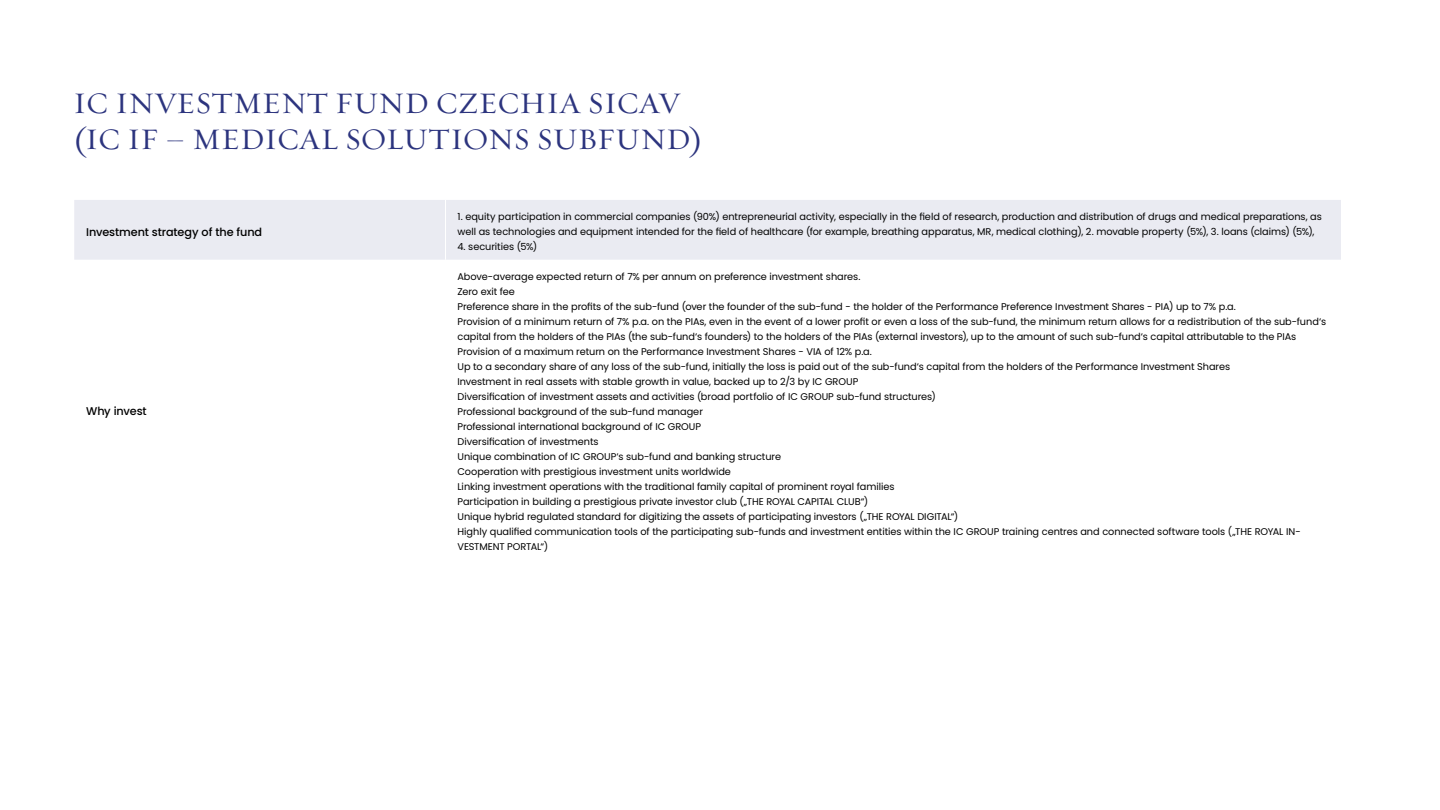
<style>
.page{position:relative;width:1440px;height:810px;background:#fff}
.page>*{position:absolute;margin:0;border:0;box-sizing:border-box;transform-origin:0 0}
.t1{font:30px/36px "Requiem Text";color:#2c347e}
.t2{font:500 11.25px "Poppins";letter-spacing:-.01em;color:#000}
.t3{font:9.75px/15px "Poppins";letter-spacing:-.005em;color:#000}
</style>
<div class="page">
<div style="left:74px;top:200px;width:1267px;height:60px;background:#eaebf2"></div>
<hr style="left:445px;top:200px;width:1px;height:60px;background:#fff">
<h1 class="t1" style="left:73px;top:84px;width:631px">IC INVESTMENT FUND CZECHIA SICAV (IC IF – MEDICAL SOLUTIONS SUBFUND)</h1>
<p class="t2" style="left:86px;top:225px;width:177px">Investment strategy of the fund</p>
<p class="t2" style="left:86px;top:405px;width:62px">Why invest</p>
<p class="t3" style="left:458px;top:209px;width:866px">1. equity participation in commercial companies (90%) entrepreneurial activity, especially in the field of research, production and distribution of drugs and medical preparations, as well as technologies and equipment intended for the field of healthcare (for example, breathing apparatus, MR, medical clothing), 2. movable property (5%), 3. loans (claims) (5%),</p>
<p class="t3" style="left:458px;top:239px;width:81px">4. securities (5%)</p>
<p class="t3" style="left:458px;top:269px;width:870px">Above-average expected return of 7% per annum on preference investment shares.<br>Zero exit fee<br>Preference share in the profits of the sub-fund (over the founder of the sub-fund - the holder of the Performance Preference Investment Shares - PIA) up to 7% p.a.<br>Provision of a minimum return of 7% p.a. on the PIAs, even in the event of a lower profit or even a loss of the sub-fund, the minimum return allows for a redistribution of the sub-fund‘s capital from the holders of the PIAs (the sub-fund‘s founders) to the holders of the PIAs (external investors), up to the amount of such sub-fund‘s capital attributable to the PIAs Provision of a maximum return on the Performance Investment Shares - VIA of 12% p.a.<br>Up to a secondary share of any loss of the sub-fund, initially the loss is paid out of the sub-fund‘s capital from the holders of the Performance Investment Shares<br>Investment in real assets with stable growth in value, backed up to 2/3 by IC GROUP<br>Diversification of investment assets and activities (broad portfolio of IC GROUP sub-fund structures)<br>Professional background of the sub-fund manager<br>Professional international background of IC GROUP<br>Diversification of investments<br>Unique combination of IC GROUP‘s sub-fund and banking structure<br>Cooperation with prestigious investment units worldwide<br>Linking investment operations with the traditional family capital of prominent royal families<br>Participation in building a prestigious private investor club („THE ROYAL CAPITAL CLUB“)<br>Unique hybrid regulated standard for digitizing the assets of participating investors („THE ROYAL DIGITAL“)<br>Highly qualified communication tools of the participating sub-funds and investment entities within the IC GROUP training centres and connected software tools („THE ROYAL IN-VESTMENT PORTAL“)</p>
</div>
